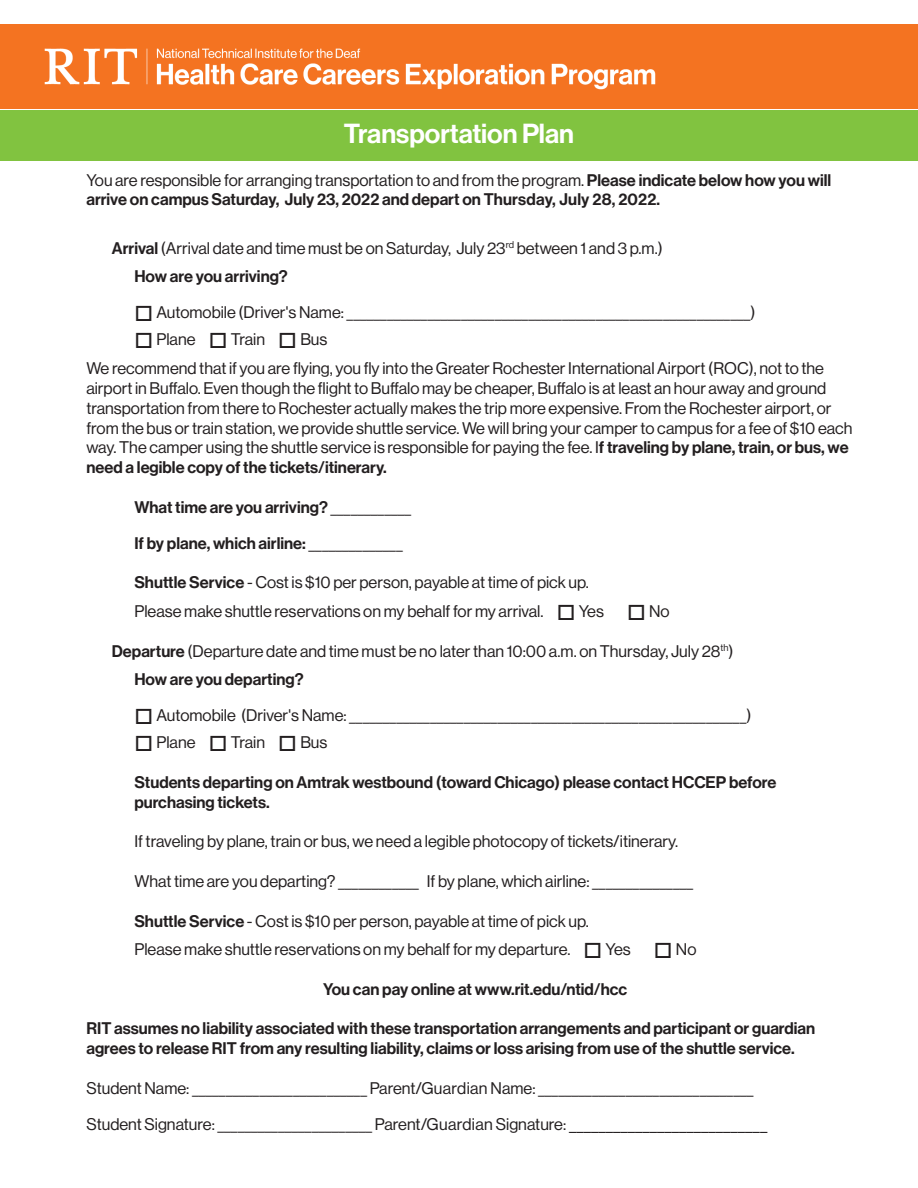
<style>
.page{position:relative;width:918px;height:1188px;background:#fff}
.page>*{position:absolute;margin:0;border:0;box-sizing:border-box;transform-origin:0 0}
.t1{font:27px "N Haas Grotesk DS Std 65 Md";color:#fff}
.t2{font:16.5px/19.8px "N Haas Grotesk DS Std 55 Rg";color:#231f20}
.t3{font:16.5px/19.8px "N Haas Grotesk DS Std 65 Md";color:#231f20}
.s1{font-family:"N Haas Grotesk DS Std 55 Rg"}
.s2{font-family:"N Haas Grotesk DS Std 65 Md"}
.s3{font-size:18px}
</style>
<div class="page">
<div style="left:0;top:110px;width:918px;height:50px;background:#81c340"></div>
<div style="left:0;top:25px;width:918px;height:84px;background:#f47321"></div>
<img style="left:44px;top:48px;width:612px;height:42px">
<p class="t1" style="left:344px;top:118px;width:232px">Transportation Plan</p>
<p class="t3" style="left:86px;top:170px;width:746px"><span class="s1">You are responsible for arranging transportation to and from the program.</span> Please indicate below how you will arrive on campus Saturday, July 23, 2022 and depart on Thursday, July 28, 2022.</p>
<p class="t2" style="left:112px;top:238px;width:552px"><span class="s2">Arrival</span> (Arrival date and time must be on Saturday, July 23<sup>rd</sup> between 1 and 3 p.m.)</p>
<p class="t3" style="left:134px;top:267px;width:155px">How are you arriving?</p>
<p class="t2" style="left:134px;top:303px;width:623px">□ Automobile (Driver's Name: ____________________________________________________________)</p>
<p class="t2" style="left:134px;top:330px;width:195px">□ Plane □ Train □ Bus</p>
<p class="t2" style="left:86px;top:359px;width:768px">We recommend that if you are flying, you fly into the Greater Rochester International Airport (ROC), not to the airport in Buffalo. Even though the flight to Buffalo may be cheaper, Buffalo is at least an hour away and ground transportation from there to Rochester actually makes the trip more expensive. From the Rochester airport, or from the bus or train station, we provide shuttle service. We will bring your camper to campus for a fee of $10 each way. The camper using the shuttle service is responsible for paying the fee. I<span class="s2">f traveling by plane, train, or bus, we need a legible copy of the tickets/itinerary.</span></p>
<p class="t3" style="left:134px;top:497px;width:278px">What time are you arriving? <span class="s1">____________</span></p>
<p class="t3" style="left:134px;top:533px;width:270px">If by plane, which airline: <span class="s1">______________</span></p>
<p class="t2" style="left:134px;top:573px;width:456px"><span class="s2">Shuttle Service</span> - Cost is $10 per person, payable at time of pick up.</p>
<p class="t2" style="left:134px;top:601px;width:537px">Please make shuttle reservations on my behalf for my arrival. □ Yes □ No</p>
<p class="t2" style="left:112px;top:641px;width:623px"><span class="s2">Departure</span> (Departure date and time must be no later than 10:00 a.m. on Thursday, July 28<sup>th</sup>)</p>
<p class="t3" style="left:134px;top:670px;width:171px">How are you departing?</p>
<p class="t2" style="left:134px;top:706px;width:619px">□ Automobile (Driver's Name: ___________________________________________________________)</p>
<p class="t2" style="left:134px;top:733px;width:195px">□ Plane □ Train □ Bus</p>
<p class="t3" style="left:134px;top:773px;width:644px">Students departing on Amtrak westbound (toward Chicago) please contact HCCEP before</p>
<p class="t3" style="left:134px;top:792px;width:137px">purchasing tickets.</p>
<p class="t2" style="left:134px;top:832px;width:545px">If traveling by plane, train or bus, we need a legible photocopy of tickets/itinerary.</p>
<p class="t2" style="left:134px;top:871px;width:560px">What time are you departing? ____________ If by plane, which airline: _______________</p>
<p class="t2" style="left:134px;top:911px;width:456px"><span class="s2">Shuttle Service</span> - Cost is $10 per person, payable at time of pick up.</p>
<p class="t2" style="left:134px;top:940px;width:564px">Please make shuttle reservations on my behalf for my departure. □ Yes □ No</p>
<p class="t3" style="left:323px;top:979px;width:306px">You can pay online at www.rit.edu/ntid/hcc</p>
<p class="t3" style="left:86px;top:1019px;width:730px">RIT assumes no liability associated with these transportation arrangements and participant or guardian agrees to release RIT from any resulting liability, claims or loss arising from use of the shuttle service.</p>
<p class="t2" style="left:86px;top:1078px;width:669px">Student Name: __________________________ Parent/Guardian Name: ________________________________</p>
<p class="t2" style="left:86px;top:1115px;width:682px">Student Signature: _______________________ Parent/Guardian Signature: <span class="s3">___________________________</span></p>
</div>
